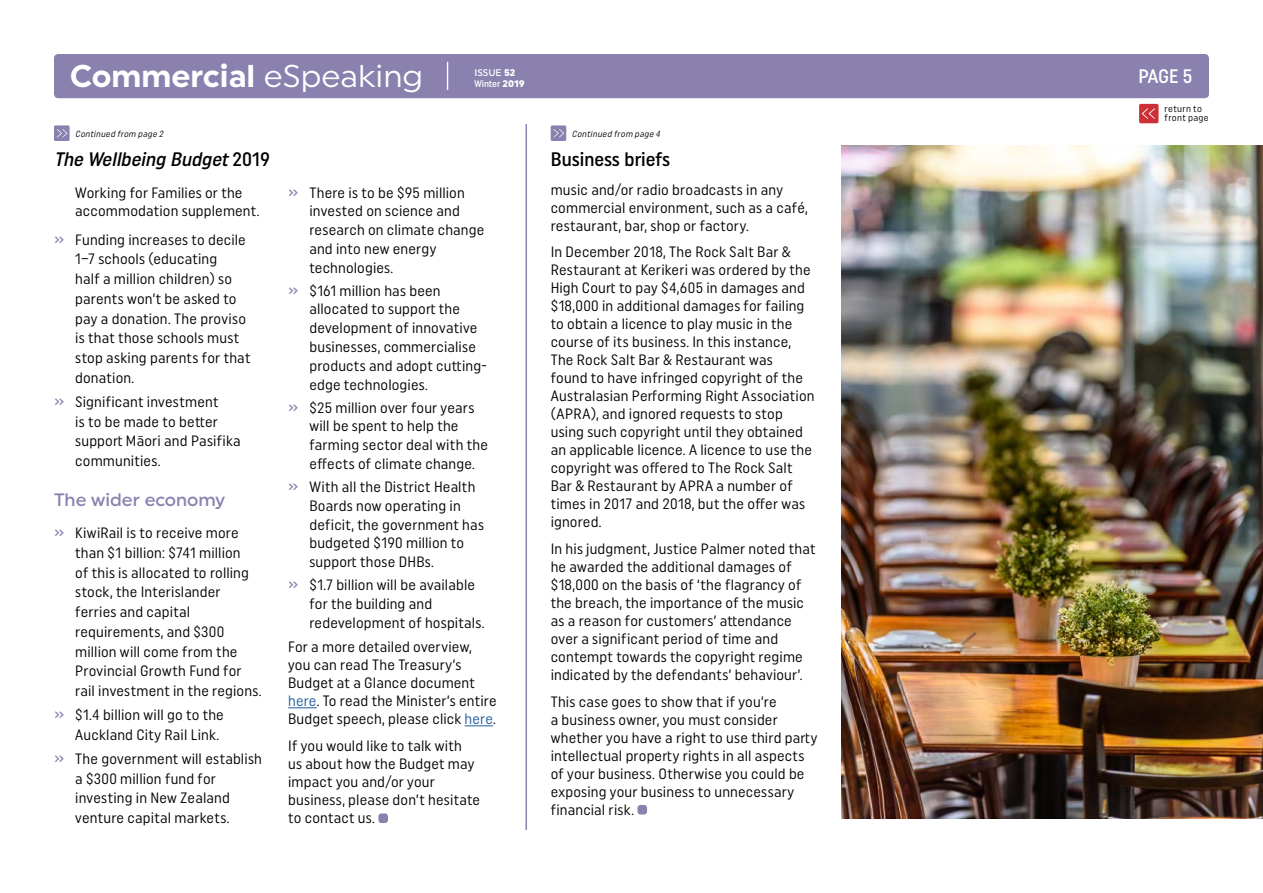
<style>
.page{position:relative;width:1263px;height:893px;background:#fff}
.page>*{position:absolute;margin:0;border:0;box-sizing:border-box;transform-origin:0 0}
.t1{font:700 31.5px "Uniform";color:#fff}
.t2{font:italic 500 19.5px "Uniform Condensed";color:#000}
.t3{font:500 19.5px "Uniform Condensed";color:#000}
.t4{font:500 19.5px "Uniform Condensed";color:#fff}
.t5{font:500 18px "Uniform";color:#8a81af}
.t6{font:15px/18px "Uniform Condensed";letter-spacing:.01em;color:#000}
.t7{font:9.6px/9px "Uniform Condensed";letter-spacing:.03em;color:#000}
.t8{font:500 9.6px "Uniform Condensed";color:#fff}
.t9{font:500 9.6px "Uniform";color:#fff}
.t10{font:italic 8.85px "Uniform Condensed";color:#000}
.s1{font-weight:400}
.s2{font-weight:900}
.s3{font-family:"Uniform";font-weight:900}
.s4{font-style:normal}
.s5{font-weight:500;color:#8a81af}
.s6{color:#215e9e}
</style>
<div class="page">
<div style="left:54px;top:54px;width:1155px;height:44px;background:#8a81af;border-radius:4px"></div>
<svg style="left:447px;top:62px;width:1px;height:28px"></svg>
<div style="left:1139px;top:104px;width:19px;height:19px;background:#cd2f36;border-radius:2px"></div>
<svg style="left:1142px;top:108px;width:13px;height:11px"></svg>
<div style="left:551px;top:125px;width:15px;height:16px;background:#8a81af"></div>
<svg style="left:553px;top:129px;width:11px;height:8px"></svg>
<div style="left:54px;top:125px;width:16px;height:16px;background:#8a81af"></div>
<svg style="left:57px;top:129px;width:10px;height:8px"></svg>
<div style="left:637px;top:805px;width:10px;height:9px;background:#8a81af;border-radius:3px"></div>
<img style="left:841px;top:146px;width:422px;height:672px">
<svg style="left:288px;top:707px;width:29px;height:1px"></svg>
<svg style="left:465px;top:725px;width:28px;height:1px"></svg>
<div style="left:378px;top:813px;width:10px;height:10px;background:#8a81af;border-radius:3px"></div>
<hr style="left:525px;top:124px;width:2px;height:706px;background:#8a81af">
<h1 class="t1" style="left:70px;top:57px;width:355px">Commercial <span class="s1">eSpeaking</span></h1>
<h2 class="t4" style="left:1138px;top:64px;width:55px">PAGE 5</h2>
<p class="t7" style="left:1164px;top:104px;width:46px">return to front page</p>
<p class="t9" style="left:474px;top:67px;width:43px">ISSUE <span class="s2">52</span></p>
<p class="t8" style="left:474px;top:78px;width:52px">Winter <span class="s3">2019</span></p>
<p class="t10" style="left:75px;top:128px;width:92px">Continued from page 2</p>
<p class="t10" style="left:572px;top:128px;width:92px">Continued from page 4</p>
<h2 class="t2" style="left:54px;top:147px;width:217px">The Wellbeing Budget<span class="s4">2 0 1 9</span></h2>
<h2 class="t3" style="left:551px;top:147px;width:121px">Business briefs</h2>
<p class="t6" style="left:75px;top:182px;width:186px;line-height:19px">Working for Families or the accommodation supplement.</p>
<p class="t6" style="left:75px;top:229px;width:177px;line-height:19.8px;text-indent:-21px"><span class="s5">»</span> Funding increases to decile<br>1–7 schools (educating<br>half a million children) so parents won’t be asked to pay a donation. The proviso is that those schools must stop asking parents for that donation.</p>
<p class="t6" style="left:75px;top:391px;width:167px;line-height:19.8px;text-indent:-21px"><span class="s5">»</span> Significant investment<br>is to be made to better support Māori and Pasifika communities.</p>
<p class="t5" style="left:54px;top:489px;width:173px">The wider economy</p>
<p class="t6" style="left:75px;top:523px;width:188px;line-height:19.8px;text-indent:-21px"><span class="s5">»</span> KiwiRail is to receive more than $1 billion: $741 million<br>of this is allocated to rolling stock, the Interislander ferries and capital requirements, and $300 million will come from the<br>Provincial Growth Fund for rail investment in the regions.</p>
<p class="t6" style="left:75px;top:705px;width:150px;line-height:19.8px;text-indent:-21px"><span class="s5">»</span> $1.4 billion will go to the<br>Auckland City Rail Link.</p>
<p class="t6" style="left:75px;top:748px;width:188px;line-height:19.8px;text-indent:-21px"><span class="s5">»</span> The government will establish a $300 million fund for investing in New Zealand venture capital markets.</p>
<p class="t6" style="left:309px;top:183px;width:176px;line-height:18.8px;text-indent:-21px"><span class="s5">»</span> There is to be $95 million invested on science and research on climate change and into new energy technologies.</p>
<p class="t6" style="left:309px;top:281px;width:179px;line-height:18.8px;text-indent:-21px"><span class="s5">»</span> $161 million has been allocated to support the development of innovative businesses, commercialise products and adopt cutting&shy;edge technologies.</p>
<p class="t6" style="left:309px;top:398px;width:180px;line-height:18.8px;text-indent:-21px"><span class="s5">»</span> $25 million over four years will be spent to help the farming sector deal with the effects of climate change.</p>
<p class="t6" style="left:309px;top:477px;width:176px;line-height:18.8px;text-indent:-21px"><span class="s5">»</span> With all the District Health<br>Boards now operating in deficit, the government has budgeted $190 million to support those DHBs.</p>
<p class="t6" style="left:309px;top:575px;width:177px;line-height:18.8px;text-indent:-21px"><span class="s5">»</span> $1.7 billion will be available for the building and redevelopment of hospitals.</p>
<p class="t6" style="left:288px;top:638px;width:210px">For a more detailed overview, you can read The Treasury’s<br>Budget at a Glance document <span class="s6">here</span>. To read the Minister’s entire<br>Budget speech, please click <span class="s6">here</span>.</p>
<p class="t6" style="left:288px;top:736px;width:194px">If you would like to talk with<br>us about how the Budget may impact you and/or your business, please don’t hesitate to contact us.</p>
<p class="t6" style="left:551px;top:180px;width:259px">music and/or radio broadcasts in any commercial environment, such as a café, restaurant, bar, shop or factory.</p>
<p class="t6" style="left:551px;top:243px;width:265px">In December 2018, The Rock Salt Bar &amp; Restaurant at Kerikeri was ordered by the High Court to pay $4,605 in damages and $18,000 in additional damages for failing to obtain a licence to play music in the course of its business. In this instance, The Rock Salt Bar &amp; Restaurant was<br>found to have infringed copyright of the Australasian Performing Right Association (APRA), and ignored requests to stop using such copyright until they obtained an applicable licence. A licence to use the copyright was offered to The Rock Salt Bar &amp; Restaurant by APRA a number of times in 2017 and 2018, but the offer was ignored.</p>
<p class="t6" style="left:551px;top:539px;width:266px">In his judgment, Justice Palmer noted that he awarded the additional damages of $18,000 on the basis of ‘the flagrancy of the breach, the importance of the music as a reason for customers’ attendance over a significant period of time and contempt towards the copyright regime indicated by the defendants’ behaviour’.</p>
<p class="t6" style="left:551px;top:692px;width:268px">This case goes to show that if you’re<br>a business owner, you must consider whether you have a right to use third party intellectual property rights in all aspects of your business. Otherwise you could be exposing your business to unnecessary financial risk.</p>
</div>
